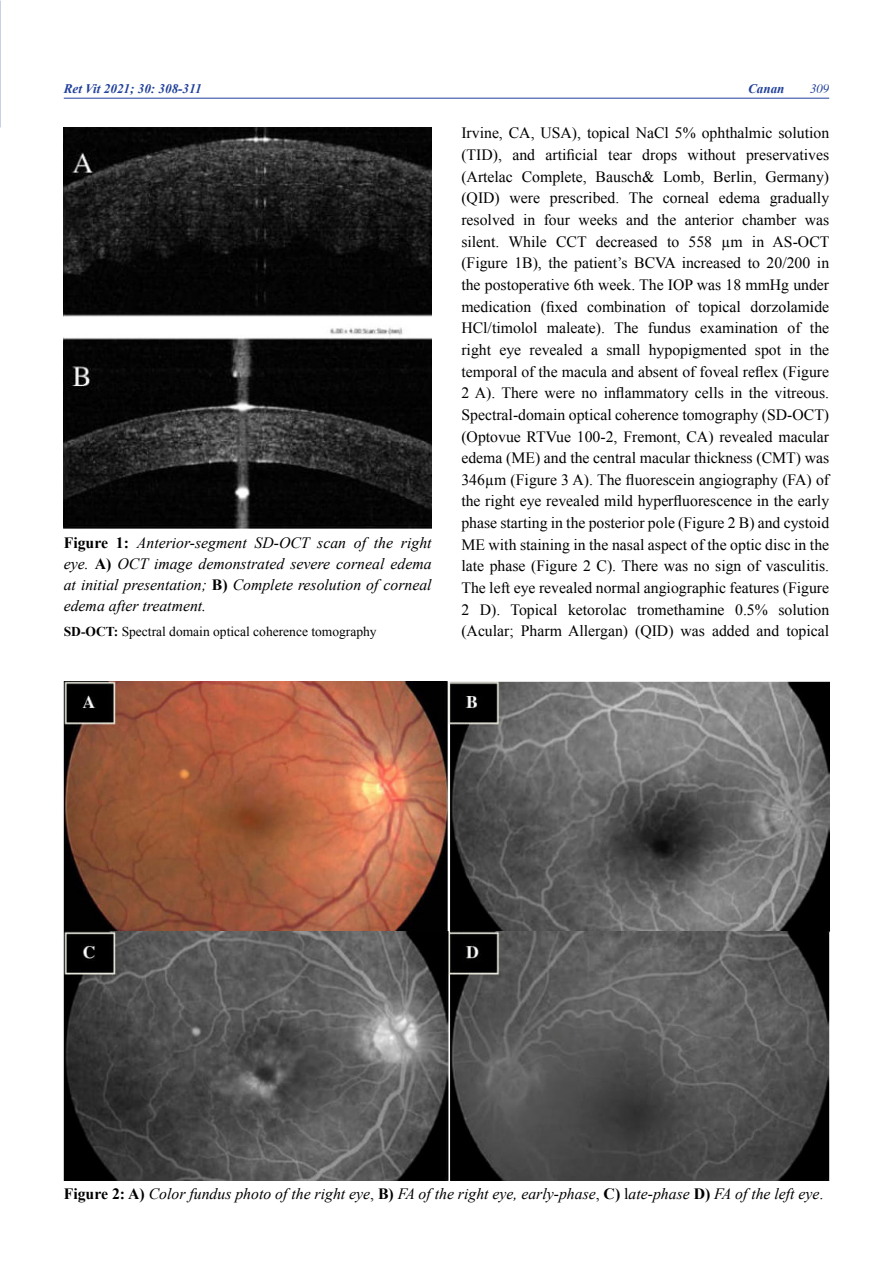
<style>
.page{position:relative;width:893px;height:1263px;background:#fff}
.page>*{position:absolute;margin:0;border:0;box-sizing:border-box;transform-origin:0 0}
.t1{font:15.75px/21.6px "Times New Roman";color:#000;text-align:justify}
.t2{font:italic 15.75px/21px "Times New Roman";color:#000;text-align:justify}
.t3{font:13.5px "Times New Roman";color:#000}
.t4{font:italic 700 13.2px "Times New Roman";color:#21409a}
.t5{font:italic 12.75px "Times";color:#21409a}
.s1{font-weight:700;font-style:normal}
.s2{font-weight:700}
.s3{font-style:normal}
</style>
<div class="page">
<hr style="left:64px;top:98px;width:765px;height:1px;background:#21409a">
<img style="left:64px;top:128px;width:368px;height:400px">
<img style="left:64px;top:681px;width:765px;height:500px">
<p class="t4" style="left:64px;top:79px;width:139px">Ret Vit 2021; 30: 308-311</p>
<p class="t4" style="left:748px;top:79px;width:38px">Canan</p>
<p class="t5" style="left:810px;top:81px;width:21px">309</p>
<p class="t1" style="left:461px;top:122px;width:370px">Irvine, CA, USA), topical NaCl 5% ophthalmic solution (TID), and artificial tear drops without preservatives (Artelac Complete, Bausch&amp; Lomb, Berlin, Germany) (QID) were prescribed. The corneal edema gradually resolved in four weeks and the anterior chamber was silent. While CCT decreased to 558 µm in AS-OCT (Figure 1B), the patient’s BCVA increased to 20/200 in the postoperative 6th week. The IOP was 18 mmHg under medication (fixed combination of topical dorzolamide HCl/timolol maleate). The fundus examination of the right eye revealed a small hypopigmented spot in the temporal of the macula and absent of foveal reflex (Figure 2 A). There were no inflammatory cells in the vitreous.<br>Spectral-domain optical coherence tomography (SD-OCT) (Optovue RTVue 100-2, Fremont, CA) revealed macular edema (ME) and the central macular thickness (CMT) was 346µm (Figure 3 A). The fluorescein angiography (FA) of the right eye revealed mild hyperfluorescence in the early phase starting in the posterior pole (Figure 2 B) and cystoid ME with staining in the nasal aspect of the optic disc in the late phase (Figure 2 C). There was no sign of vasculitis.<br>The left eye revealed normal angiographic features (Figure 2 D). Topical ketorolac tromethamine 0.5% solution (Acular; Pharm Allergan) (QID) was added and topical</p>
<p class="t2" style="left:64px;top:532px;width:369px"><span class="s1">Figure 1:</span> Anterior-segment SD-OCT scan of the right eye. <span class="s1">A)</span> OCT image demonstrated severe corneal edema at initial presentation; <span class="s1">B)</span> Complete resolution of corneal edema after treatment.</p>
<p class="t3" style="left:64px;top:623px;width:314px"><span class="s2">SD-OCT:</span> Spectral domain optical coherence tomography</p>
<p class="t2" style="left:64px;top:1183px;width:761px"><span class="s1">Figure 2: A)</span> Color fundus photo of the right eye<span class="s3">,</span> <span class="s1">B)</span> FA of the right eye, early-phase<span class="s3">,</span> <span class="s1">C)</span> <span class="s3">l</span>ate-phase <span class="s1">D)</span> FA of the left eye<span class="s3">.</span></p>
</div>
